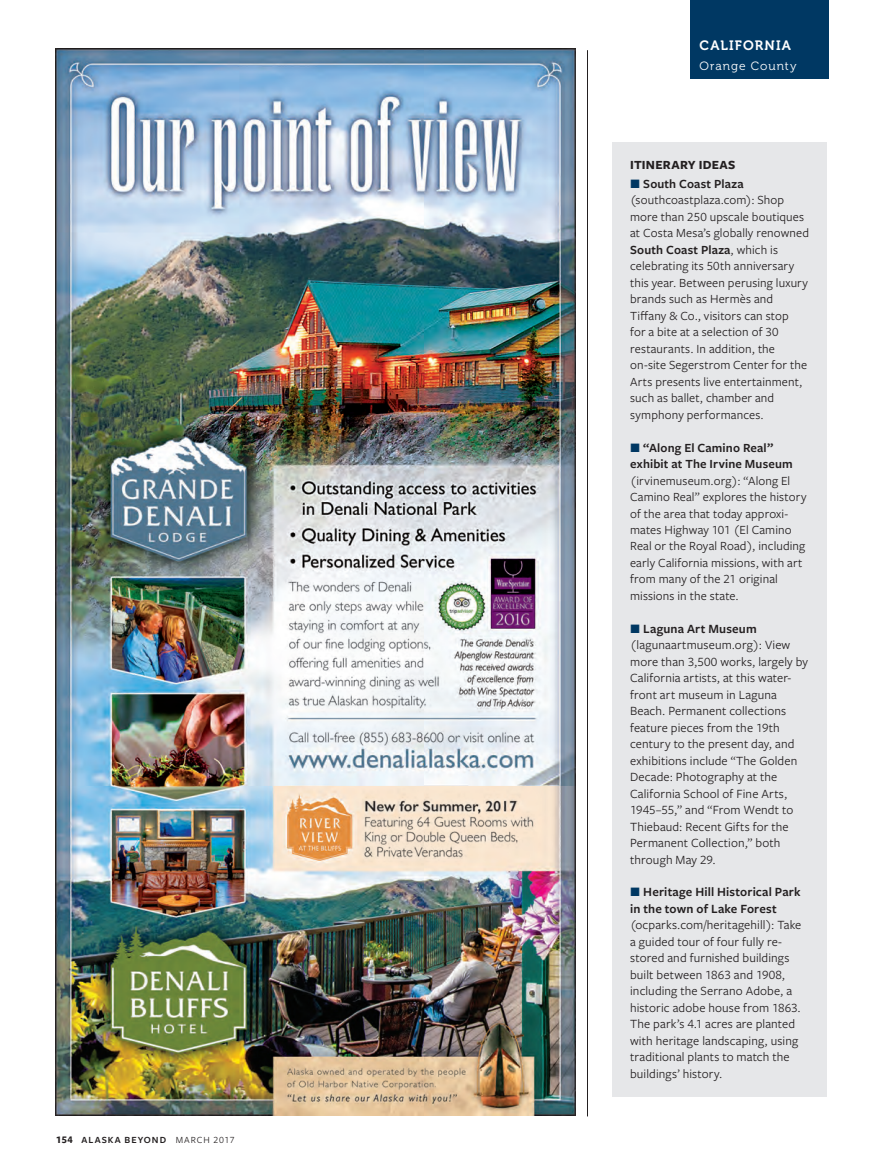
<style>
.page{position:relative;width:896px;height:1166px;background:#fff}
.page>*{position:absolute;margin:0;border:0;box-sizing:border-box;transform-origin:0 0}
.t1{font:13.5px "Museo 700";letter-spacing:.085em;color:#fff}
.t2{font:13.05px/16.5px "Freight Sans Pro";letter-spacing:.01em;color:#231f20}
.t3{font:12.9px/16.5px "Freight Sans Pro";letter-spacing:.01em;color:#231f20}
.t4{font:600 12.9px/19.4px "Freight Sans Pro";letter-spacing:.005em;color:#231f20}
.t5{font:12px "Museo 300";letter-spacing:.085em;color:#fff}
.t6{font:600 9.75px "Freight Sans Pro";letter-spacing:.1em;color:#231f20}
.s1{font-weight:700;font-size:10.5px}
.s2{font-weight:400}
.s3{font-weight:700}
.s4{font-weight:400;font-size:13.35px;color:#003863}
.s5{font-weight:600}
.s6{font-size:13.35px;color:#003863}
</style>
<div class="page">
<hr style="left:587px;top:50px;width:1px;height:1066px;background:#231f20">
<div style="left:612px;top:142px;width:215px;height:954px;background:#e6e7e9"></div>
<img style="left:55px;top:49px;width:520px;height:1066px">
<div style="left:690px;top:0;width:138px;height:79px;background:#003863"></div>
<p class="t6" style="left:56px;top:1133px;width:180px"><span class="s1">154</span> alaska beyond <span class="s2">March 2017</span></p>
<p class="t1" style="left:699px;top:38px;width:93px">CALIFORNIA</p>
<p class="t5" style="left:699px;top:59px;width:98px">Orange County</p>
<p class="t4" style="left:630px;top:154px;width:115px"><span class="s3">ITINERARY IDEAS<br></span><span class="s4">T</span> South Coast Plaza</p>
<p class="t3" style="left:630px;top:191px;width:180px">(southcoastplaza.com): Shop more than 250 upscale boutiques at Costa Mesa’s globally renowned<br><span class="s5">South Coast Plaza</span>, which is celebrating its 50th anniversary this year. Between perusing luxury brands such as Hermès and<br>Tiffany &amp; Co., visitors can stop<br>for a bite at a selection of 30 restaurants. In addition, the on-site Segerstrom Center for the<br>Arts presents live entertainment, such as ballet, chamber and symphony performances.</p>
<p class="t3" style="left:630px;top:438px;width:178px"><span class="s6">T</span> <span class="s5">“Along El Camino Real” exhibit at The Irvine Museum </span>(irvinemuseum.org): “Along El<br>Camino Real” explores the history of the area that today approxi&shy;mates H ighway 101 (El Camino<br>Real or the Royal Road), including early California missions, with art from many of the 21 original missions in the state.</p>
<p class="t2" style="left:630px;top:620px;width:179px"><span class="s6">T</span> <span class="s5">Laguna Art Museum </span>(lagunaartmuseum.org): View more than 3,500 works, largely by<br>California artists, at this water&shy;front art museum in Laguna<br>Beach. Permanent collections feature pieces from the 19th century to the present day, and exhibitions include “The Golden<br>Decade: Photography at the<br>California School of Fine Arts,<br>1945–55,” and “From Wendt to<br>Thiebaud: Recent Gifts for the<br>Permanent Collection,” both through May 29.</p>
<p class="t2" style="left:630px;top:883px;width:173px"><span class="s6">T</span> <span class="s5">Heritage Hill Historical Park in the town of Lake Forest </span>(ocparks.com/heritagehill): Take a guided tour of four fully re&shy;stored and furnished buildings built between 1863 and 1908, including the Serrano Adobe, a historic adobe house from 1863.<br>The park’s 4.1 acres are planted with heritage landscaping, using traditional plants to match the buildings’ history.</p>
</div>
